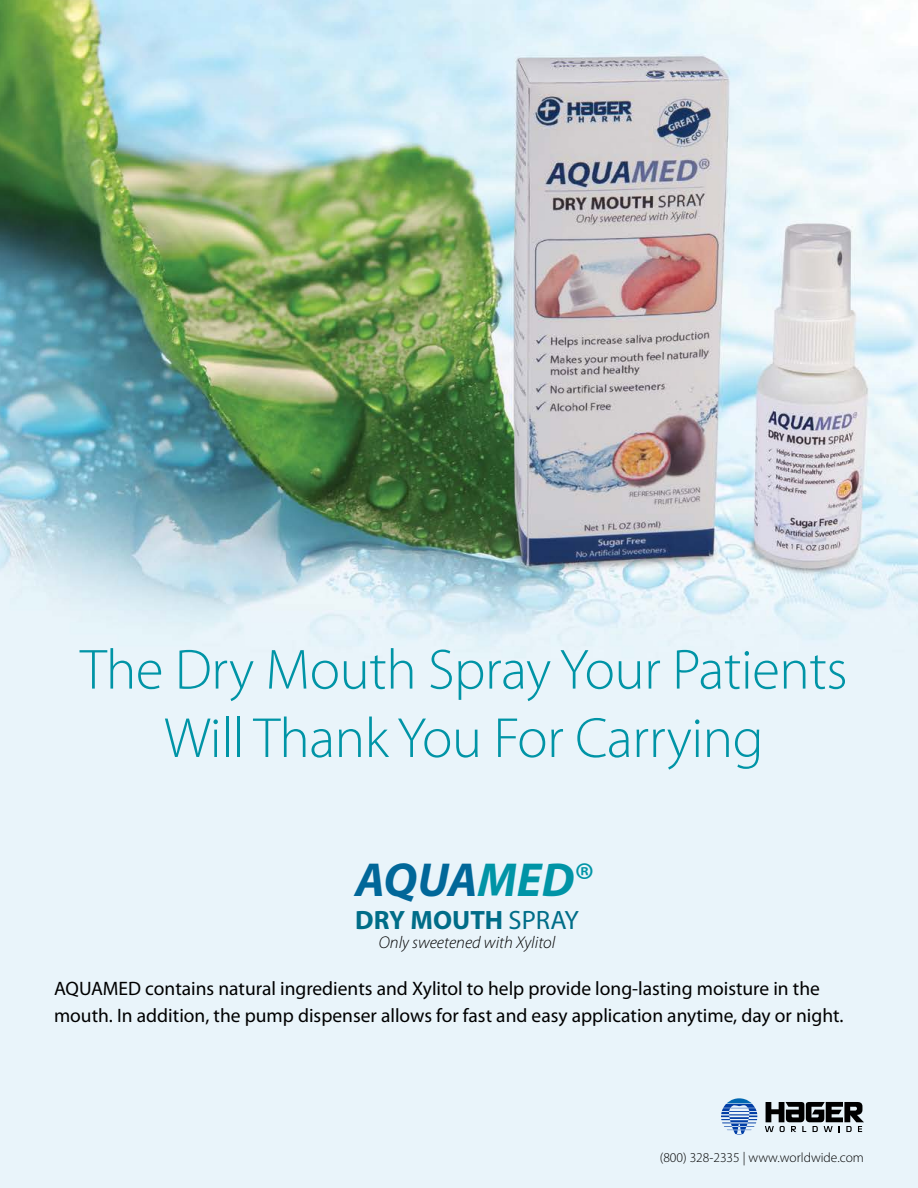
<style>
.page{position:relative;width:918px;height:1188px;background:#fff}
.page>*{position:absolute;margin:0;border:0;box-sizing:border-box;transform-origin:0 0}
.t1{font:300 57px/68.4px "Myriad Pro";letter-spacing:-.01em;color:#0094a6;text-align:center}
.t2{font:italic 700 48px "Myriad Pro";color:#016799}
.t3{font:700 26.7px "Myriad Pro";color:#006d88}
.t4{font:19.5px/27px "Myriad Pro";color:#000}
.t5{font:italic 300 17.1px "Myriad Pro";color:#000}
.t6{font:300 13.5px "Myriad Pro";color:#000}
.s1{color:#0094a6}
.s2{font-weight:400;font-style:normal;color:#0094a6}
.s3{font-weight:400}
</style>
<div class="page">
<img style="left:0;top:0;width:918px;height:1188px">
<svg style="left:721px;top:1098px;width:36px;height:37px"></svg>
<svg style="left:765px;top:1102px;width:99px;height:30px;background:#6b7073"></svg>
<h1 class="t1" style="left:80px;top:635px;width:769px">The Dry Mouth Spray Your Patients<br>Will Thank You For Carrying</h1>
<h2 class="t2" style="left:355px;top:848px;width:241px">AQUA<span class="s1">MED</span><span class="s2">®</span></h2>
<h3 class="t3" style="left:355px;top:902px;width:225px">DRY MOUTH <span class="s3">SPRAY</span></h3>
<p class="t5" style="left:379px;top:932px;width:178px">Only sweetened with Xylitol</p>
<p class="t4" style="left:54px;top:975px;width:791px">AQUAMED contains natural ingredients and Xylitol to help provide long-lasting moisture in the mouth. In addition, the pump dispenser allows for fast and easy application anytime, day or night.</p>
<p class="t6" style="left:660px;top:1150px;width:206px">(800) 328-2335 | www.worldwide.com</p>
</div>
